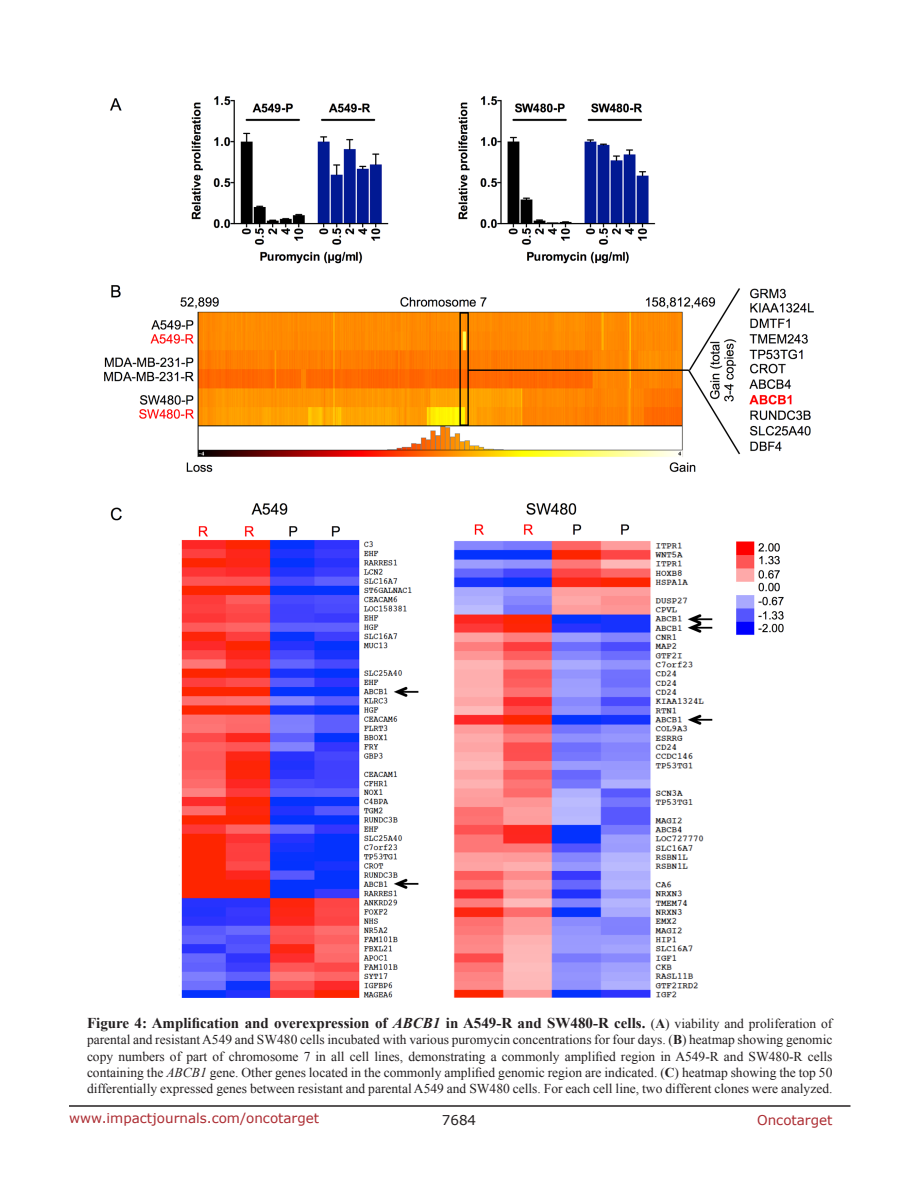
<style>
.page{position:relative;width:918px;height:1188px;background:#fff}
.page>*{position:absolute;margin:0;border:0;box-sizing:border-box;transform-origin:0 0}
.FigureText{font:700 15px "Times New Roman";color:#231f20}
.FigureText-2{font:13.5px/16.2px "Times New Roman";color:#231f20;text-align:justify}
.t1{font:13.5px "Verdana";color:#ac2b31}
.t2{font:13.5px "Verdana";color:#231f20}
.s1{font-style:italic}
.s2{font-weight:400;font-size:13.5px}
.s3{font-size:13.5px}
.s4{font-weight:700}
</style>
<div class="page">
<hr style="left:69px;top:1105px;width:781px;height:2px;background:#231f20">
<img style="left:105px;top:97px;width:708px;height:901px">
<p class="FigureText" style="left:87px;top:1013px;width:747px">Figure 4: Amplification and overexpression of <span class="s1">ABCB1</span> in A549-R and SW480-R cells. <span class="s2">(</span><span class="s3">A</span><span class="s2">) viability and proliferation of</span></p>
<p class="FigureText-2" style="left:87px;top:1032px;width:747px">parental and resistant A549 and SW480 cells incubated with various puromycin concentrations for four days. (<span class="s4">B</span>) heatmap showing genomic copy numbers of part of chromosome 7 in all cell lines, demonstrating a commonly amplified region in A549-R and SW480-R cells containing the <span class="s1">ABCB1</span> gene. Other genes located in the commonly amplified genomic region are indicated. (<span class="s4">C</span>) heatmap showing the top 50 differentially expressed genes between resistant and parental A549 and SW480 cells. For each cell line, two different clones were analyzed.</p>
<p class="t1" style="left:69px;top:1109px;width:252px">www.impactjournals.com/oncotarget</p>
<p class="t2" style="left:442px;top:1111px;width:36px">7684</p>
<p class="t1" style="left:757px;top:1111px;width:77px">Oncotarget</p>
</div>
